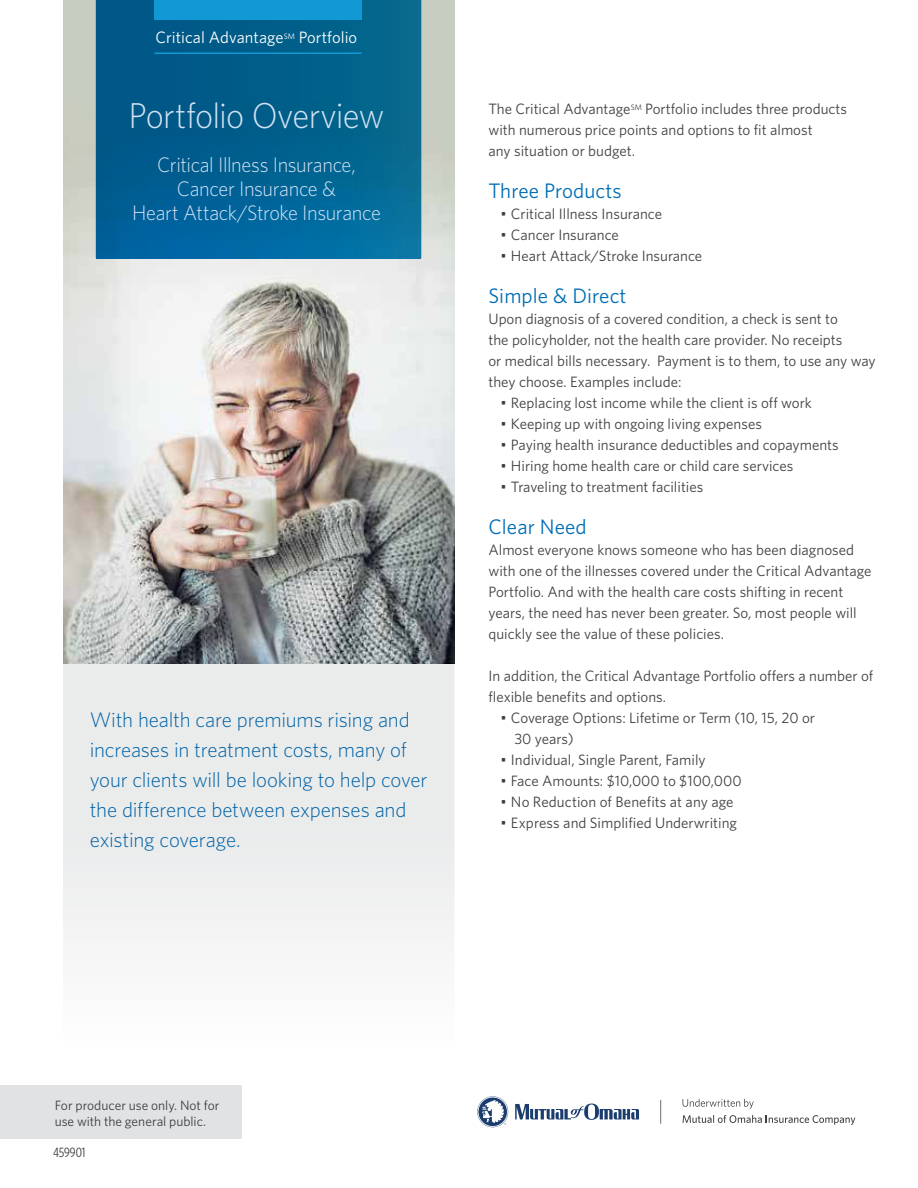
<style>
.page{position:relative;width:918px;height:1188px;background:#fff}
.page>*{position:absolute;margin:0;border:0;box-sizing:border-box;transform-origin:0 0}
.t1{font:300 36px "Whitney";letter-spacing:-.025em;color:#d3e2f4}
.t2{font:300 21px/30px "Whitney";letter-spacing:-.01em;color:#0063a7}
.t3{font:300 21px/24px "Whitney";letter-spacing:-.02em;color:#d3e2f4;text-align:center}
.t4{font:21px "Whitney";letter-spacing:.005em;color:#006db6}
.t5{font:16.5px "Whitney";letter-spacing:.005em;color:#fff}
.t6{font:15px/21px "Whitney";color:#404042}
.t7{font:13.5px/16.6px "Whitney";color:#404042}
.t8{font:13.5px "Whitney Condensed";color:#404042}
</style>
<div class="page">
<svg style="left:63px;top:609px;width:392px;height:440px;fill:#ecedee"></svg>
<img style="left:63px;top:0;width:391px;height:663px">
<img style="left:95px;top:0;width:327px;height:259px">
<hr style="left:154px;top:52px;width:208px;height:2px;background:#1298d5">
<div style="left:154px;top:0;width:208px;height:19px;background:#1199d5"></div>
<div style="left:0;top:1085px;width:241px;height:54px;background:#e1e2e4"></div>
<svg style="left:515px;top:1103px;width:124px;height:17px"></svg>
<svg style="left:477px;top:1096px;width:31px;height:31px"></svg>
<svg style="left:660px;top:1100px;width:1px;height:24px"></svg>
<svg style="left:683px;top:1099px;width:71px;height:10px"></svg>
<svg style="left:683px;top:1115px;width:172px;height:10px"></svg>
<p class="t5" style="left:155px;top:30px;width:203px">Critical Advantage<sup>SM</sup> Portfolio</p>
<h1 class="t1" style="left:129px;top:99px;width:257px">Portfolio Overview</h1>
<h2 class="t3" style="left:132px;top:154px;width:250px">Critical Illness Insurance,<br>Cancer Insurance &amp;<br>Heart Attack/Stroke Insurance</h2>
<h2 class="t2" style="left:90px;top:705px;width:339px">With health care premiums rising and increases in treatment costs, many of your clients will be looking to help cover the difference between expenses and existing coverage.</h2>
<p class="t6" style="left:488px;top:99px;width:360px">The Critical Advantage<sup>SM</sup> Portfolio includes three products with numerous price points and options to fit almost<br>any situation or budget.</p>
<h2 class="t4" style="left:488px;top:181px;width:135px">Three Products</h2>
<p class="t6" style="left:500px;top:204px;width:163px">• Critical Illness Insurance</p>
<p class="t6" style="left:500px;top:225px;width:120px">• Cancer Insurance</p>
<p class="t6" style="left:500px;top:246px;width:203px">• Heart Attack/Stroke Insurance</p>
<h2 class="t4" style="left:488px;top:286px;width:140px">Simple &amp; Direct</h2>
<p class="t6" style="left:488px;top:309px;width:389px">Upon diagnosis of a covered condition, a check is sent to<br>the policyholder, not the health care provider. No receipts<br>or medical bills necessary. Payment is to them, to use any way they choose. Examples include:</p>
<p class="t6" style="left:500px;top:393px;width:313px">• Replacing lost income while the client is off work</p>
<p class="t6" style="left:500px;top:414px;width:263px">• Keeping up with ongoing living expenses</p>
<p class="t6" style="left:500px;top:435px;width:340px">• Paying health insurance deductibles and copayments</p>
<p class="t6" style="left:500px;top:456px;width:294px">• Hiring home health care or child care services</p>
<p class="t6" style="left:500px;top:477px;width:204px">• Traveling to treatment facilities</p>
<h2 class="t4" style="left:488px;top:517px;width:100px">Clear Need</h2>
<p class="t6" style="left:488px;top:540px;width:385px">Almost everyone knows someone who has been diagnosed with one of the illnesses covered under the Critical Advantage Portfolio. And with the health care costs shifting in recent years, the need has never been greater. So, most people will quickly see the value of these policies.</p>
<p class="t6" style="left:488px;top:666px;width:386px">In addition, the Critical Advantage Portfolio offers a number of flexible benefits and options.</p>
<p class="t6" style="left:514px;top:708px;width:302px;text-indent:-14px">• Coverage Options: Lifetime or Term (10, 15, 20 or<br>30 years)</p>
<p class="t6" style="left:500px;top:750px;width:207px">• Individual, Single Parent, Family</p>
<p class="t6" style="left:500px;top:771px;width:243px">• Face Amounts: $10,000 to $100,000</p>
<p class="t6" style="left:500px;top:792px;width:235px">• No Reduction of Benefits at any age</p>
<p class="t6" style="left:500px;top:813px;width:238px">• Express and Simplified Underwriting</p>
<p class="t7" style="left:55px;top:1097px;width:166px">For producer use only. Not for use with the general public.</p>
<p class="t8" style="left:53px;top:1146px;width:34px">459901</p>
</div>
